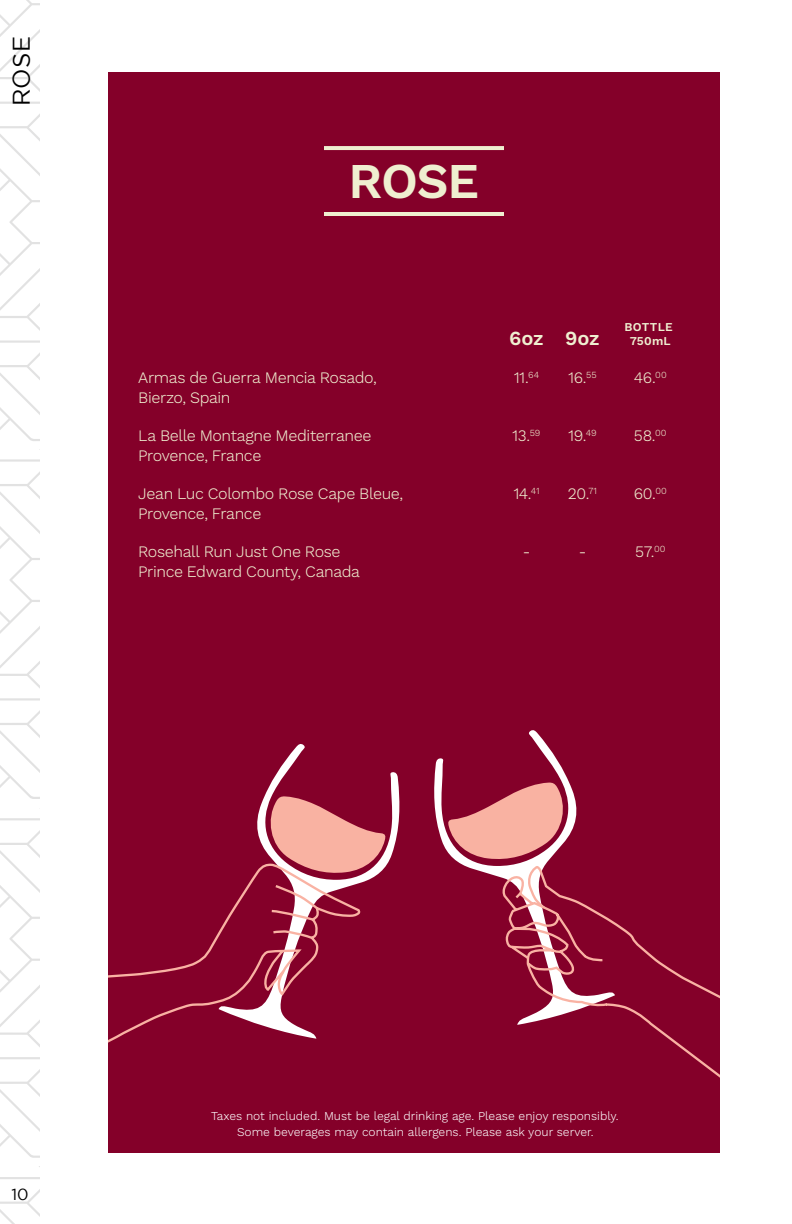
<style>
.page{position:relative;width:792px;height:1224px;background:#fff}
.page>*{position:absolute;margin:0;border:0;box-sizing:border-box;transform-origin:0 0}
.t1{font:600 50px "Work Sans";color:#efefd0}
.t2{font:24px "Gotham";color:#000}
.t3{font:600 20px "Work Sans";letter-spacing:-.01em;color:#efefd0}
.t4{font:300 16px "Work Sans";letter-spacing:-.025em;color:#efefd0}
.t5{font:16px "Gotham";color:#000}
.t6{font:300 12px/16px "Work Sans";color:#fff;text-align:center}
.t7{font:600 12px "Work Sans";letter-spacing:.015em;color:#efefd0}
</style>
<div class="page">
<svg style="left:0;top:0;width:40px;height:1224px"></svg>
<div style="left:108px;top:72px;width:612px;height:1080px;background:#840029"></div>
<svg style="left:257px;top:744px;width:143px;height:139px"></svg>
<svg style="left:434px;top:730px;width:143px;height:147px"></svg>
<svg style="left:108px;top:862px;width:253px;height:181px"></svg>
<svg style="left:500px;top:864px;width:220px;height:214px"></svg>
<svg style="left:324px;top:146px;width:180px;height:4px"></svg>
<hr style="left:324px;top:212px;width:180px;height:4px;background:#efefd0">
<h2 class="t2" style="left:8px;top:106px;width:72px;rotate:-90deg">ROSE</h2>
<h1 class="t1" style="left:349px;top:160px;width:132px">ROSE</h1>
<p class="t7" style="left:625px;top:322px;width:50px">BOTTLE</p>
<p class="t3" style="left:509px;top:330px;width:92px">6oz 9oz</p>
<p class="t7" style="left:630px;top:336px;width:43px">750mL</p>
<p class="t4" style="left:138px;top:371px;width:240px">Armas de Guerra Mencia Rosado,</p>
<p class="t4" style="left:514px;top:371px;width:27px">11.<sup>64</sup></p>
<p class="t4" style="left:568px;top:371px;width:30px">16.<sup>55</sup></p>
<p class="t4" style="left:634px;top:371px;width:34px">46.<sup>00</sup></p>
<p class="t4" style="left:138px;top:391px;width:94px">Bierzo, Spain</p>
<p class="t4" style="left:138px;top:429px;width:235px">La Belle Montagne Mediterranee</p>
<p class="t4" style="left:512px;top:429px;width:30px">13.<sup>59</sup></p>
<p class="t4" style="left:568px;top:429px;width:30px">19.<sup>49</sup></p>
<p class="t4" style="left:634px;top:429px;width:34px">58.<sup>00</sup></p>
<p class="t4" style="left:138px;top:449px;width:125px">Provence, France</p>
<p class="t4" style="left:138px;top:487px;width:266px">Jean Luc Colombo Rose Cape Bleue,</p>
<p class="t4" style="left:513px;top:487px;width:28px">14.<sup>41</sup></p>
<p class="t4" style="left:568px;top:487px;width:30px">20.<sup>71</sup></p>
<p class="t4" style="left:634px;top:487px;width:34px">60.<sup>00</sup></p>
<p class="t4" style="left:138px;top:507px;width:125px">Provence, France</p>
<p class="t4" style="left:138px;top:545px;width:204px">Rosehall Run Just One Rose</p>
<p class="t4" style="left:523px;top:545px;width:9px">-</p>
<p class="t4" style="left:579px;top:545px;width:9px">-</p>
<p class="t4" style="left:635px;top:545px;width:32px">57.<sup>00</sup></p>
<p class="t4" style="left:138px;top:565px;width:223px">Prince Edward County, Canada</p>
<p class="t5" style="left:11px;top:1185px;width:19px">10</p>
<p class="t6" style="left:211px;top:1109px;width:409px">Taxes not included. Must be legal drinking age. Please enjoy responsibly.<br>Some beverages may contain allergens. Please ask your server.</p>
</div>
